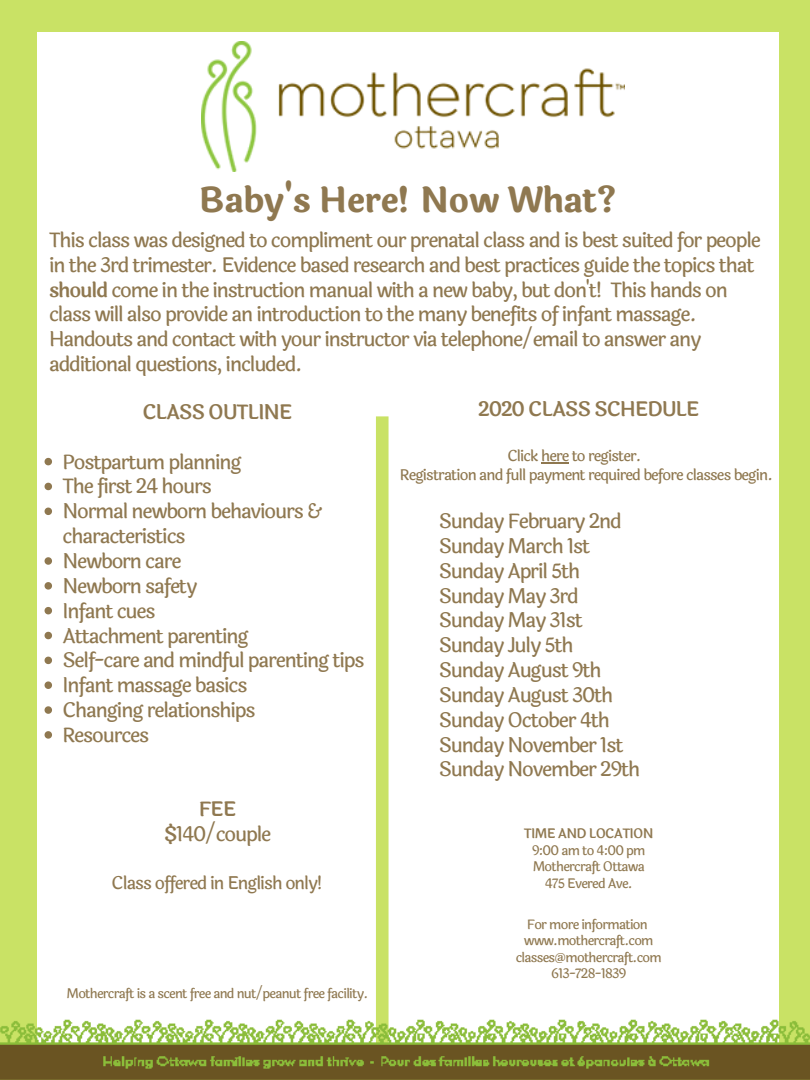
<style>
.page{position:relative;width:810px;height:1080px;background:#c9e265}
.page>*{position:absolute;margin:0;border:0;box-sizing:border-box;transform-origin:0 0}
.t1{font:700 34.38px "Laila";letter-spacing:-.025em;color:#8f7850}
.t2{font:500 20px/24.9px "Laila";letter-spacing:-.055em;color:#8f7850}
.t3{font:600 20px "Laila";letter-spacing:-.055em;color:#8f7850}
.t4{font:500 17.5px "Laila";letter-spacing:-.055em;color:#8f7850}
.t5{font:500 15px/18.8px "Laila";letter-spacing:-.055em;color:#8f7850}
.t6{font:500 13.12px/16.4px "Laila";letter-spacing:-.055em;color:#8f7850;text-align:center}
.t7{font:600 13.12px "Laila";letter-spacing:-.055em;color:#8f7850}
.s1{font-weight:600}
</style>
<div class="page">
<div style="left:37px;top:32px;width:741px;height:1017px;background:#fff"></div>
<svg style="left:376px;top:416px;width:13px;height:590px;background:#cae36a"></svg>
<img style="left:201px;top:42px;width:424px;height:130px">
<img style="left:0;top:1006px;width:810px;height:74px">
<svg style="left:45px;top:458px;width:7px;height:7px"></svg>
<svg style="left:45px;top:483px;width:7px;height:7px"></svg>
<svg style="left:45px;top:508px;width:7px;height:7px"></svg>
<svg style="left:45px;top:557px;width:7px;height:8px"></svg>
<svg style="left:45px;top:582px;width:7px;height:8px"></svg>
<svg style="left:45px;top:607px;width:7px;height:7px"></svg>
<svg style="left:45px;top:632px;width:7px;height:7px"></svg>
<svg style="left:45px;top:657px;width:7px;height:7px"></svg>
<svg style="left:45px;top:681px;width:7px;height:8px"></svg>
<svg style="left:45px;top:706px;width:7px;height:8px"></svg>
<svg style="left:45px;top:731px;width:7px;height:8px"></svg>
<svg style="left:541px;top:462px;width:27px;height:1px"></svg>
<h1 class="t1" style="left:199px;top:174px;width:420px">Baby's Here! Now What?</h1>
<p class="t2" style="left:49px;top:228px;width:713px">This class was designed to compliment our prenatal class and is best suited for people in the 3rd trimester. Evidence based research and best practices guide the topics that <span class="s1">should</span> come in the instruction manual with a new baby, but don't! This hands on class will also provide an introduction to the many benefits of infant massage.<br>Handouts and contact with your instructor via telephone/email to answer any additional questions, included.</p>
<p class="t3" style="left:142px;top:397px;width:152px">CLASS OUTLINE</p>
<p class="t2" style="left:63px;top:450px;width:304px">Postpartum planning<br>The first 24 hours<br>Normal newborn behaviours &amp; characteristics<br>Newborn care<br>Newborn safety<br>Infant cues<br>Attachment parenting<br>Self-care and mindful parenting tips<br>Infant massage basics<br>Changing relationships<br>Resources</p>
<p class="t2" style="left:164px;top:798px;width:109px;text-align:center"><span class="s1">FEE $</span>140/couple</p>
<p class="t4" style="left:112px;top:869px;width:213px">Class offered in English only!</p>
<p class="t6" style="left:66px;top:986px;width:303px">Mothercraft is a scent free and nut/peanut free facility.</p>
<p class="t3" style="left:478px;top:394px;width:223px">2020 CLASS SCHEDULE</p>
<p class="t5" style="left:400px;top:447px;width:374px;text-indent:107px">Click here to register.<br>Registration and full payment required before classes begin.</p>
<p class="t2" style="left:439px;top:509px;width:203px">Sunday February 2nd<br>Sunday March 1st<br>Sunday April 5th<br>Sunday May 3rd<br>Sunday May 31st<br>Sunday July 5th<br>Sunday August 9th<br>Sunday August 30th<br>Sunday October 4th<br>Sunday November 1st<br>Sunday November 29th</p>
<p class="t7" style="left:524px;top:824px;width:131px">TIME AND LOCATION</p>
<p class="t6" style="left:532px;top:842px;width:115px">9:00 am to 4:00 pm<br>Mothercraft Ottawa<br>475 Evered Ave.</p>
<p class="t6" style="left:516px;top:916px;width:147px">For more information www.mothercraft.com classes@mothercraft.com<br>613-728-1839</p>
</div>
